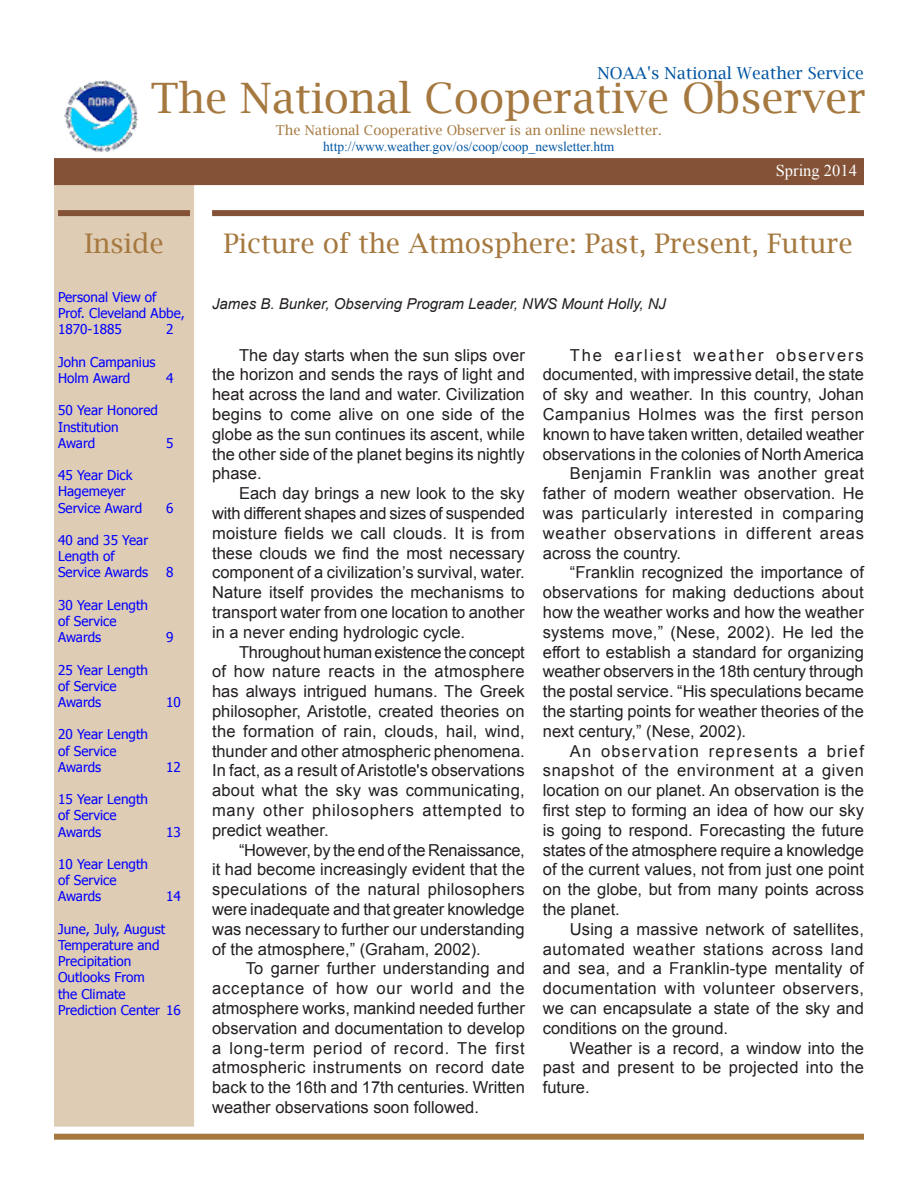
<style>
.page{position:relative;width:918px;height:1188px;background:#fff}
.page>*{position:absolute;margin:0;border:0;box-sizing:border-box;transform-origin:0 0}
.Masthead{font:42px "Lucida Bright";color:#a5783f}
.Headline{font:27px "Lucida Bright";color:#a5783f}
.Body{font:16.5px/19.8px "Arial";color:#231f20;text-align:justify}
.t1{font:16.5px "Lucida Bright";color:#0155a2}
.t2{font:16.5px "Times New Roman";color:#fff}
.By-line{font:italic 15px "Arial";color:#231f20}
.inside{font:13.5px/16.2px "Tahoma";color:#00f}
.Masthead-2{font:13.5px/16.2px "Lucida Bright";color:#a5783f;text-align:center}
.s1{font-family:"Times New Roman";color:#0155a2}
</style>
<div class="page">
<div style="left:54px;top:178px;width:140px;height:949px;background:#dfccb5"></div>
<div style="left:54px;top:1134px;width:810px;height:6px;background:#a5783f"></div>
<div style="left:54px;top:158px;width:810px;height:27px;background:#835237;border:2px solid #835237"></div>
<img style="left:64px;top:80px;width:75px;height:72px">
<div style="left:212px;top:210px;width:652px;height:6px;background:#835237"></div>
<div style="left:58px;top:210px;width:132px;height:6px;background:#835237"></div>
<p class="t1" style="left:597px;top:64px;width:268px">NOAA's National Weather Service</p>
<p class="Masthead" style="left:151px;top:74px;width:717px">The National Cooperative Observer</p>
<p class="Headline" style="left:84px;top:228px;width:81px">Inside</p>
<p class="inside" style="left:58px;top:288px;width:128px">Personal View of<br>Prof. Cleveland Abbe,<br>1870-1885</p>
<p class="inside" style="left:166px;top:321px;width:9px">2</p>
<p class="inside" style="left:58px;top:353px;width:99px">John Campanius<br>Holm Award</p>
<p class="inside" style="left:58px;top:402px;width:101px">50 Year Honored<br>Institution<br>Award</p>
<p class="inside" style="left:58px;top:466px;width:86px">45 Year Dick<br>Hagemeyer<br>Service Award</p>
<p class="inside" style="left:58px;top:531px;width:92px">40 and 35 Year<br>Length of<br>Service Awards</p>
<p class="inside" style="left:166px;top:369px;width:9px">4</p>
<p class="inside" style="left:166px;top:434px;width:9px">5</p>
<p class="inside" style="left:166px;top:499px;width:9px">6</p>
<p class="inside" style="left:166px;top:564px;width:9px">8</p>
<p class="inside" style="left:58px;top:596px;width:92px">30 Year Length of Service</p>
<p class="inside" style="left:58px;top:628px;width:45px">Awards</p>
<p class="inside" style="left:166px;top:628px;width:9px">9</p>
<p class="inside" style="left:58px;top:661px;width:92px">25 Year Length</p>
<p class="inside" style="left:58px;top:677px;width:60px">of Service</p>
<p class="inside" style="left:58px;top:693px;width:45px">Awards</p>
<p class="inside" style="left:166px;top:693px;width:16px">10</p>
<p class="inside" style="left:58px;top:726px;width:92px">20 Year Length</p>
<p class="inside" style="left:58px;top:742px;width:60px">of Service</p>
<p class="inside" style="left:58px;top:758px;width:45px">Awards</p>
<p class="inside" style="left:166px;top:758px;width:16px">12</p>
<p class="inside" style="left:58px;top:790px;width:92px">15 Year Length</p>
<p class="inside" style="left:58px;top:807px;width:60px">of Service</p>
<p class="inside" style="left:58px;top:823px;width:45px">Awards</p>
<p class="inside" style="left:166px;top:823px;width:16px">13</p>
<p class="inside" style="left:58px;top:855px;width:92px">10 Year Length</p>
<p class="inside" style="left:58px;top:871px;width:60px">of Service</p>
<p class="inside" style="left:58px;top:888px;width:45px">Awards</p>
<p class="inside" style="left:166px;top:888px;width:16px">14</p>
<p class="inside" style="left:58px;top:920px;width:124px">June, July, August<br>Temperature and<br>Precipitation<br>Outlooks From<br>the Climate<br>Prediction Center 16</p>
<p class="Masthead-2" style="left:276px;top:122px;width:387px">The National Cooperative Observer is an online newsletter. <span class="s1">http://www.weather.gov/os/coop/coop_newsletter.htm</span></p>
<p class="t2" style="left:776px;top:159px;width:83px">Spring 2014</p>
<p class="Headline" style="left:223px;top:228px;width:631px">Picture of the Atmosphere: Past, Present, Future</p>
<p class="By-line" style="left:212px;top:294px;width:456px">James B. Bunker, Observing Program Leader, NWS Mount Holly, NJ</p>
<p class="Body" style="left:212px;top:345px;width:314px;text-indent:27px">The day starts when the sun slips over the horizon and sends the rays of light and heat across the land and water. Civilization begins to come alive on one side of the globe as the sun continues its ascent, while the other side of the planet begins its nightly phase.</p>
<p class="Body" style="left:212px;top:484px;width:314px;text-indent:27px">Each day brings a new look to the sky with different shapes and sizes of suspended moisture fields we call clouds. It is from these clouds we find the most necessary component of a civilization’s survival, water.<br>Nature itself provides the mechanisms to transport water from one location to another in a never ending hydrologic cycle.</p>
<p class="Body" style="left:212px;top:642px;width:314px;text-indent:27px">Throughout human existence the concept of how nature reacts in the atmosphere has always intrigued humans. The Greek philosopher, Aristotle, created theories on the formation of rain, clouds, hail, wind, thunder and other atmospheric phenomena.<br>In fact, as a result of Aristotle's observations about what the sky was communicating, many other philosophers attempted to predict weather.</p>
<p class="Body" style="left:212px;top:840px;width:314px;text-indent:27px">“However, by the end of the Renaissance, it had become increasingly evident that the speculations of the natural philosophers were inadequate and that greater knowledge was necessary to further our understanding of the atmosphere,” (Graham, 2002).</p>
<p class="Body" style="left:212px;top:959px;width:314px;text-indent:34px">To garner further understanding and acceptance of how our world and the atmosphere works, mankind needed further observation and documentation to develop a long-term period of record. The first atmospheric instruments on record date back to the 16th and 17th centuries. Written weather observations soon followed.</p>
<p class="Body" style="left:543px;top:345px;width:323px;text-indent:27px">The earliest weather observers documented, with impressive detail, the state of sky and weather. In this country, Johan Campanius Holmes was the first person known to have taken written, detailed weather observations in the colonies of North America</p>
<p class="Body" style="left:543px;top:464px;width:323px;text-indent:27px">Benjamin Franklin was another great father of modern weather observation. He was particularly interested in comparing weather observations in different areas across the country.</p>
<p class="Body" style="left:543px;top:563px;width:323px;text-indent:27px">“Franklin recognized the importance of observations for making deductions about how the weather works and how the weather systems move,” (Nese, 2002). He led the effort to establish a standard for organizing weather observers in the 18th century through the postal service. “His speculations became the starting points for weather theories of the next century,” (Nese, 2002).</p>
<p class="Body" style="left:543px;top:741px;width:323px;text-indent:27px">An observation represents a brief snapshot of the environment at a given location on our planet. An observation is the first step to forming an idea of how our sky is going to respond. Forecasting the future states of the atmosphere require a knowledge of the current values, not from just one point on the globe, but from many points across the planet.</p>
<p class="Body" style="left:543px;top:919px;width:323px;text-indent:27px">Using a massive network of satellites, automated weather stations across land and sea, and a Franklin-type mentality of documentation with volunteer observers, we can encapsulate a state of the sky and conditions on the ground.</p>
<p class="Body" style="left:543px;top:1038px;width:323px;text-indent:27px">Weather is a record, a window into the past and present to be projected into the future.</p>
</div>
